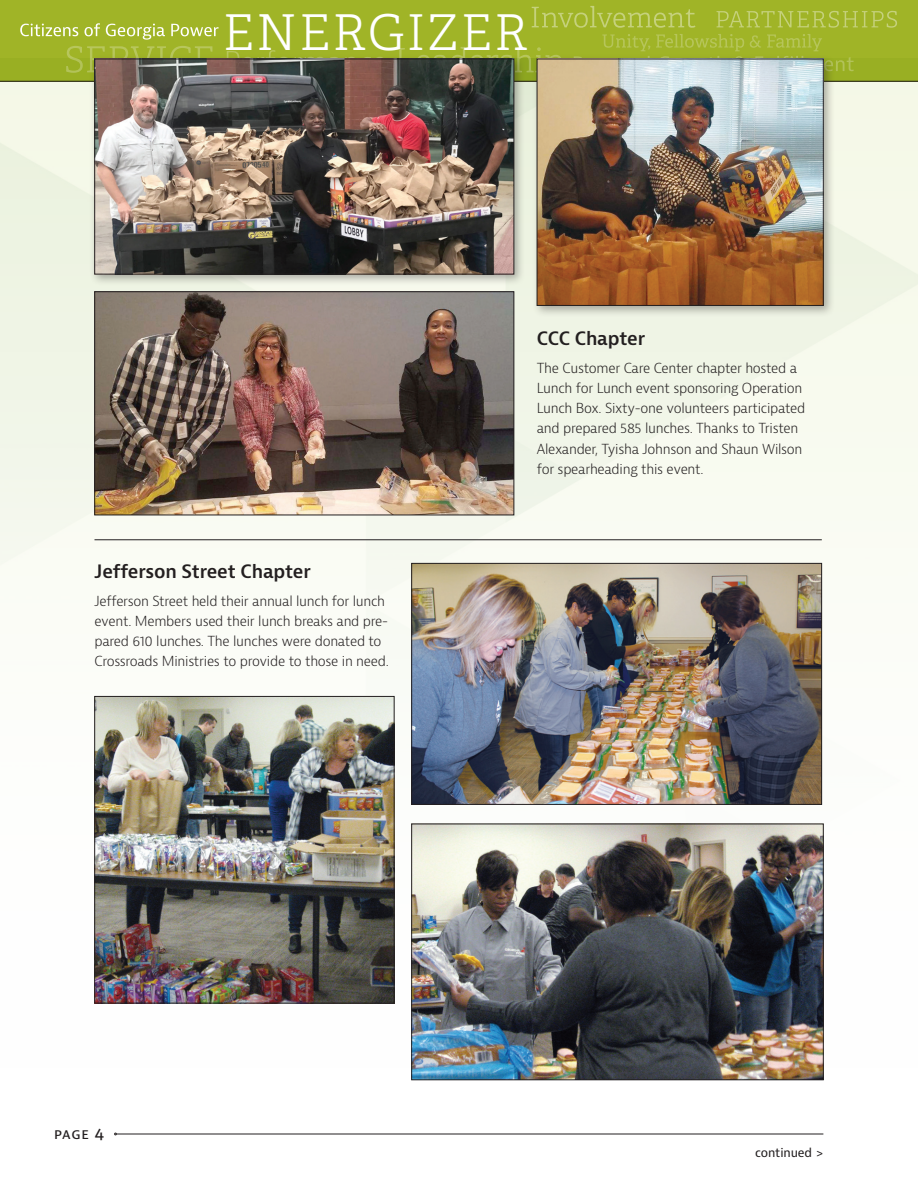
<style>
.page{position:relative;width:918px;height:1188px;background:#fff}
.page>*{position:absolute;margin:0;border:0;box-sizing:border-box;transform-origin:0 0}
.t1{font:300 49.35px "Adelle";letter-spacing:.04em;color:#fff}
.t2{font:600 18px "Bernina Sans";letter-spacing:-.015em;color:#231f20}
.t3{font:15px "Bernina Sans";color:#231f20}
.t4{font:300 13.5px/20.2px "Bernina Sans";letter-spacing:-.02em;color:#231f20}
.t5{font:12px "Bernina Sans";letter-spacing:-.01em;color:#231f20}
.s1{font-family:"Adelle";font-size:18px}
</style>
<div class="page">
<hr style="left:116px;top:1134px;width:707px;height:1px;background:#231f20">
<img style="left:0;top:82px;width:918px;height:922px">
<div style="left:0;top:0;width:918px;height:81px;background:#a0b427"></div>
<hr style="left:0;top:81px;width:918px;height:1px;background:#231f20">
<svg style="left:20px;top:23px;width:199px;height:17px"></svg>
<svg style="left:532px;top:6px;width:365px;height:22px"></svg>
<svg style="left:66px;top:46px;width:475px;height:34px"></svg>
<svg style="left:602px;top:34px;width:252px;height:37px"></svg>
<hr style="left:94px;top:540px;width:728px;height:1px;background:#231f20">
<div style="left:89px;top:54px;width:436px;height:232px;background:#231f20;opacity:.35"></div>
<img style="left:96px;top:61px;width:416px;height:211px">
<div style="left:94px;top:59px;width:420px;height:215px;border:1px solid #231f20"></div>
<div style="left:532px;top:54px;width:303px;height:263px;background:#231f20;opacity:.35"></div>
<img style="left:539px;top:61px;width:283px;height:243px">
<div style="left:537px;top:59px;width:287px;height:247px;border:1px solid #231f20"></div>
<img style="left:413px;top:565px;width:407px;height:238px">
<div style="left:411px;top:563px;width:411px;height:242px;border:1px solid #231f20"></div>
<img style="left:413px;top:826px;width:409px;height:252px">
<div style="left:411px;top:824px;width:413px;height:256px;border:1px solid #231f20"></div>
<img style="left:96px;top:698px;width:296px;height:303px">
<div style="left:94px;top:696px;width:300px;height:307px;border:1px solid #231f20"></div>
<img style="left:96px;top:294px;width:416px;height:219px">
<div style="left:94px;top:292px;width:420px;height:223px;border:1px solid #231f20"></div>
<h1 class="t1" style="left:223px;top:2px;width:307px">ENERGIZER</h1>
<h2 class="t2" style="left:94px;top:560px;width:218px">Jefferson Street Chapter</h2>
<p class="t4" style="left:94px;top:591px;width:296px">Jefferson Street held their annual lunch for lunch event. Members used their lunch breaks and pre&shy;pared 610 lunches. The lunches were donated to Crossroads Ministries to provide to those in need.</p>
<h2 class="t2" style="left:537px;top:327px;width:110px">CCC Chapter</h2>
<p class="t4" style="left:537px;top:358px;width:270px">The Customer Care Center chapter hosted a Lunch for Lunch event sponsoring Operation Lunch Box. Sixty-one volunteers participated and prepared 585 lunches. Thanks to Tristen Alexander, Tyisha Johnson and Shaun Wilson for spearheading this event.</p>
<p class="t3" style="left:54px;top:1123px;width:52px">page <span class="s1">4</span></p>
<p class="t5" style="left:755px;top:1144px;width:70px">continued &gt;</p>
</div>
